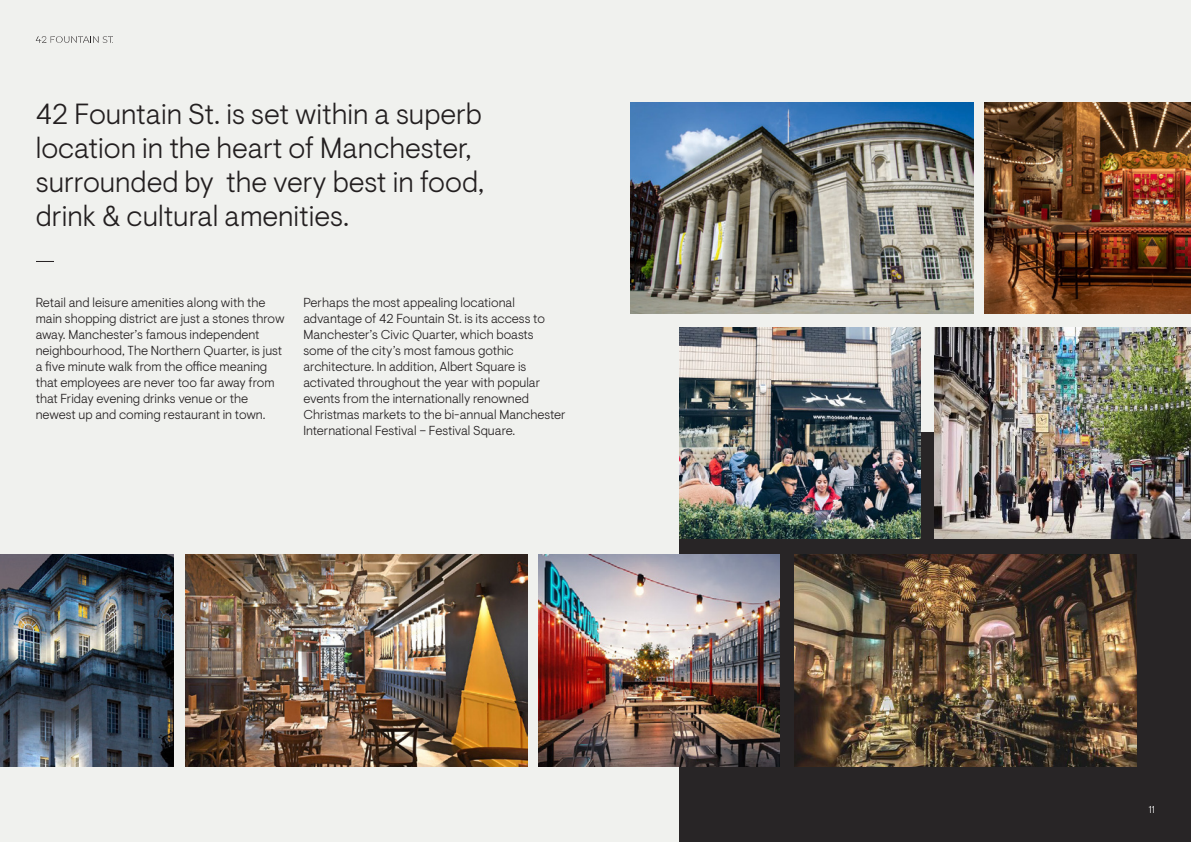
<style>
.page{position:relative;width:1191px;height:842px;background:#f0f1ee}
.page>*{position:absolute;margin:0;border:0;box-sizing:border-box;transform-origin:0 0}
.t1{font:300 29px/34px "Visuelt Pro";color:#231f20}
.Body{font:300 13px/16px "Visuelt Pro";color:#231f20}
.t2{font:300 10px "Visuelt Pro";color:#fff}
</style>
<div class="page">
<svg style="left:36px;top:36px;width:77px;height:7px"></svg>
<div style="left:679px;top:432px;width:512px;height:410px;background:#282526"></div>
<svg style="left:36px;top:261px;width:18px;height:1px"></svg>
<img style="left:185px;top:554px;width:342px;height:212px">
<img style="left:794px;top:554px;width:342px;height:212px">
<img style="left:631px;top:102px;width:342px;height:212px">
<img style="left:934px;top:327px;width:257px;height:212px">
<img style="left:0;top:554px;width:174px;height:212px">
<img style="left:538px;top:554px;width:242px;height:212px">
<img style="left:984px;top:102px;width:207px;height:212px">
<img style="left:679px;top:327px;width:241px;height:212px">
<h3 class="t1" style="left:36px;top:97px;width:450px">42 Fountain St. is set within a superb location in the heart of Manchester, surrounded by the very best in food, drink &amp; cultural amenities.</h3>
<p class="Body" style="left:36px;top:295px;width:250px">Retail and leisure amenities along with the main shopping district are just a stones throw away. Manchester’s famous independent neighbourhood, The Northern Quarter, is just a five minute walk from the office meaning that employees are never too far away from that Friday evening drinks venue or the newest up and coming restaurant in town.</p>
<p class="Body" style="left:303px;top:295px;width:264px">Perhaps the most appealing locational advantage of 42 Fountain St. is its access to Manchester’s Civic Quarter, which boasts some of the city’s most famous gothic architecture. In addition, Albert Square is activated throughout the year with popular events from the internationally renowned Christmas markets to the bi-annual Manchester International Festival – Festival Square.</p>
<h1 class="t2" style="left:1148px;top:804px;width:7px">11</h1>
</div>
